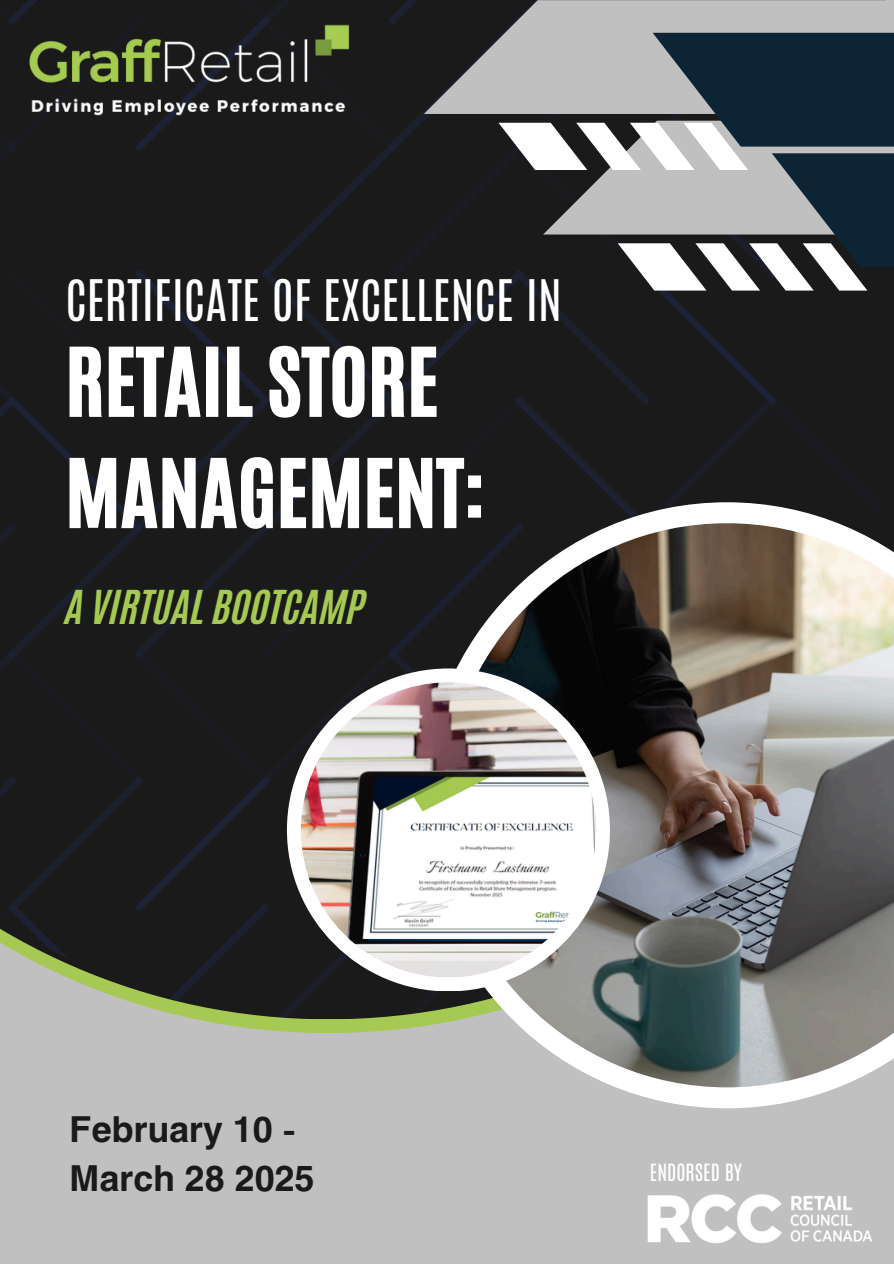
<style>
.page{position:relative;width:894px;height:1264px;background:#fff}
.page>*{position:absolute;margin:0;border:0;box-sizing:border-box;transform-origin:0 0}
.t1{font:79.5px/111.1px "CA Generated";color:#fff}
.t2{font:47.85px "Antonio";color:#fff}
.t3{font:39px "CA Generated";color:#a5c952}
.t4{font:700 35.55px/49.1px "Helios";color:#1a1a1a}
.t5{font:19.8px "Antonio";color:#fff}
</style>
<div class="page">
<div style="left:0;top:0;width:893px;height:1263px;background:#c0c0c0"></div>
<img style="left:0;top:0;width:884px;height:1019px">
<svg style="left:424px;top:502px;width:469px;height:606px"></svg>
<img style="left:444px;top:523px;width:449px;height:564px">
<div style="left:287px;top:668px;width:322px;height:323px;background:#fff;border-radius:50%"></div>
<img style="left:301px;top:682px;width:295px;height:295px;border-radius:50%">
<img style="left:0;top:0;width:379px;height:143px">
<img style="left:647px;top:1194px;width:225px;height:50px">
<svg style="left:424px;top:0;width:469px;height:114px"></svg>
<svg style="left:498px;top:33px;width:395px;height:257px"></svg>
<h2 class="t2" style="left:65px;top:266px;width:497px">CERTIFICATE OF EXCELLENCE IN</h2>
<h1 class="t1" style="left:65px;top:327px;width:421px">RETAIL STORE<br>MANAGEMENT:</h1>
<p class="t3" style="left:66px;top:580px;width:300px">A VIRTUAL BOOTCAMP</p>
<h3 class="t4" style="left:70px;top:1104px;width:246px">February 10 -<br>March 28 2025</h3>
<p class="t5" style="left:649px;top:1158px;width:94px">ENDORSED BY</p>
</div>
